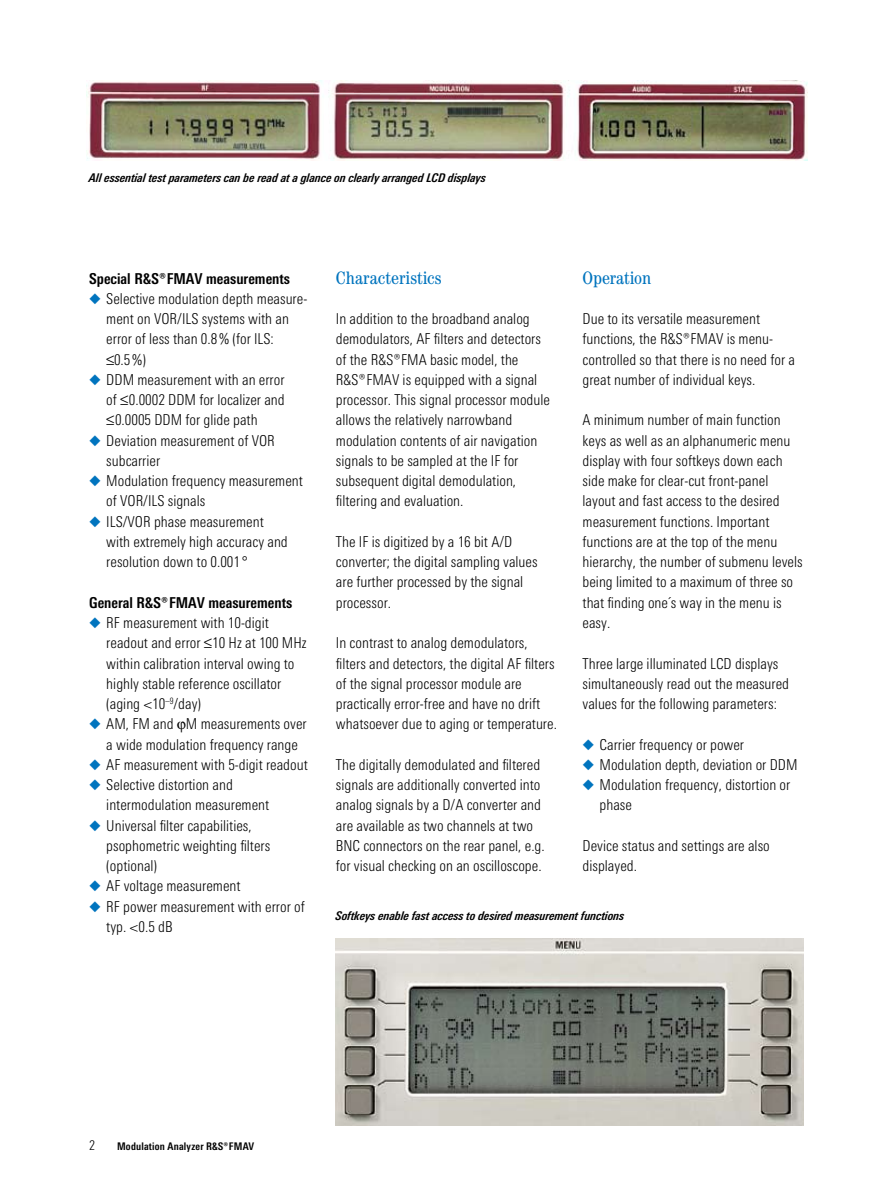
<style>
.page{position:relative;width:893px;height:1191px;background:#fff}
.page>*{position:absolute;margin:0;border:0;box-sizing:border-box;transform-origin:0 0}
.t1{font:condensed 18px "Century";color:#0074be}
.t2{font:300 15px/20.2px "RS Univers Cond";color:#000}
.t3{font:700 15px "RS Univers Cond";color:#000}
.t4{font:italic 700 12px "RS Univers Cond";color:#000}
.t5{font:700 10.5px "RS Univers Cond";letter-spacing:.02em;color:#000}
</style>
<div class="page">
<img style="left:86px;top:81px;width:721px;height:79px">
<img style="left:336px;top:938px;width:468px;height:187px">
<p class="t4" style="left:89px;top:171px;width:398px">All essential test parameters can be read at a glance on clearly arranged LCD displays</p>
<p class="t3" style="left:89px;top:269px;width:202px">Special ¸FMAV measurements</p>
<p class="t2" style="left:106px;top:288px;width:202px">Selective modulation depth measure&shy;ment on VOR/ILS systems with an error of less than 0.8% (for ILS: ≤0.5%)<br>DDM measurement with an error<br>of ≤0.0002 DDM for localizer and ≤0.0005 DDM for glide path<br>Deviation measurement of VOR subcarrier<br>Modulation frequency measurement of VOR/ILS signals<br>ILS/VOR phase measurement<br>with extremely high accuracy and resolution down to 0.001 °</p>
<p class="t3" style="left:89px;top:593px;width:204px">General ¸FMAV measurements</p>
<p class="t2" style="left:106px;top:612px;width:203px">RF measurement with 10‑digit readout and error ≤10 Hz at 100 MHz within calibration interval owing to highly stable reference oscillator (aging &lt;10<sup>–9</sup>/day)<br>AM, FM and M measurements over a wide modulation frequency range<br>AF measurement with 5-digit readout<br>Selective distortion and intermodulation measurement<br>Universal filter capabilities, psophometric weighting filters (optional)<br>AF voltage measurement<br>RF power measurement with error of typ. &lt;0.5 dB</p>
<p class="t1" style="left:583px;top:267px;width:70px">Operation</p>
<p class="t2" style="left:583px;top:309px;width:214px">Due to its versatile measurement functions, the ¸FMAV is menu&shy;controlled so that there is no need for a great number of individual keys.</p>
<p class="t2" style="left:583px;top:410px;width:222px">A minimum number of main function keys as well as an alphanumeric menu display with four softkeys down each side make for clear-cut front-panel layout and fast access to the desired measurement functions. Important functions are at the top of the menu hierarchy, the number of submenu levels being limited to a maximum of three so that finding one´s way in the menu is easy.</p>
<p class="t2" style="left:583px;top:653px;width:208px">Three large illuminated LCD displays simultaneously read out the measured values for the following parameters:</p>
<p class="t2" style="left:600px;top:734px;width:200px">Carrier frequency or power<br>Modulation depth, deviation or DDM<br>Modulation frequency, distortion or phase</p>
<p class="t2" style="left:583px;top:835px;width:189px">Device status and settings are also displayed.</p>
<p class="t4" style="left:336px;top:909px;width:290px">Softkeys enable fast access to desired measurement functions</p>
<p class="t1" style="left:336px;top:267px;width:107px">Characteristics</p>
<p class="t2" style="left:336px;top:309px;width:216px">In addition to the broadband analog demodulators, AF filters and detectors of the ¸FMA basic model, the ¸FMAV is equipped with a signal processor. This signal processor module allows the relatively narrowband modulation contents of air navigation signals to be sampled at the IF for subsequent digital demodulation, filtering and evaluation.</p>
<p class="t2" style="left:336px;top:531px;width:203px">The IF is digitized by a 16 bit A/D converter; the digital sampling values are further processed by the signal processor.</p>
<p class="t2" style="left:336px;top:633px;width:223px">In contrast to analog demodulators, filters and detectors, the digital AF filters of the signal processor module are practically error-free and have no drift whatsoever due to aging or temperature.</p>
<p class="t2" style="left:336px;top:754px;width:210px">The digitally demodulated and filtered signals are additionally converted into analog signals by a D/A converter and are available as two channels at two BNC connectors on the rear panel, e.g. for visual checking on an oscilloscope.</p>
<p class="t5" style="left:117px;top:1139px;width:139px">Modulation Analyzer ¸FMAV</p>
</div>
